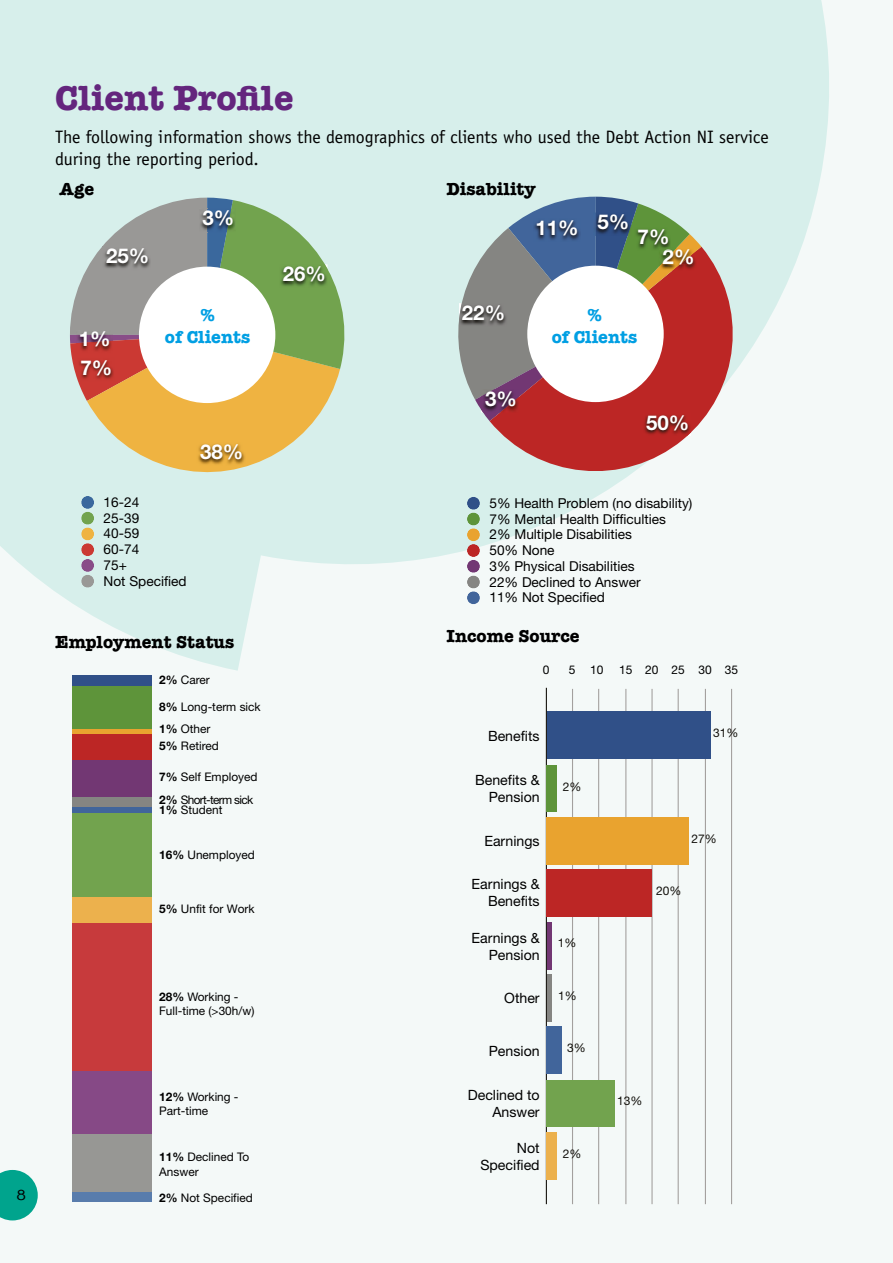
<style>
.page{position:relative;width:893px;height:1263px;background:#f4f9f8}
.page>*{position:absolute;margin:0;border:0;box-sizing:border-box;transform-origin:0 0}
.t1{font:700 36px "American Typewriter";color:#64257d}
.t2{font:700 20.4px/28.7px "Helvetica Neue";color:#fff}
.t3{font:18px/21.6px "Officina Sans";color:#000}
.t4{font:700 18px "American Typewriter";color:#000}
.t5{font:700 18px/21.6px "American Typewriter";color:#009fe3;text-align:center}
.t6{font:15px "American Typewriter";color:#000}
.t7{font:14.1px/17px "Helvetica Neue";color:#000;text-align:right}
.t8{font:13.65px/15.8px "Helvetica Neue";color:#000}
.t9{font:12px "Helvetica Neue";color:#12100b}
.t10{font:12px "Helvetica Neue";color:#000}
.t11{font:11.85px/14.2px "Helvetica Neue";color:#000}
.t12{font:11.85px "Helvetica Neue";letter-spacing:-.055em;color:#000}
.s1{font-weight:700}
</style>
<div class="page">
<svg style="left:0;top:0;width:829px;height:671px;fill:#d7efeb"></svg>
<svg style="left:70px;top:198px;width:285px;height:274px;background:#bcb487"></svg>
<img style="left:279px;top:264px;width:48px;height:24px">
<img style="left:199px;top:209px;width:28px;height:23px">
<img style="left:227px;top:209px;width:9px;height:23px">
<div style="left:139px;top:267px;width:136px;height:136px;background:#fff;border-radius:50%"></div>
<div style="left:72px;top:1191px;width:80px;height:11px;background:#587cac"></div>
<div style="left:72px;top:1134px;width:80px;height:57px;background:#979794"></div>
<div style="left:72px;top:1070px;width:80px;height:64px;background:#864986"></div>
<div style="left:72px;top:923px;width:80px;height:147px;background:#c73a3c"></div>
<div style="left:72px;top:897px;width:80px;height:26px;background:#ecb14d"></div>
<div style="left:72px;top:812px;width:80px;height:85px;background:#72a34e"></div>
<div style="left:72px;top:807px;width:80px;height:5px;background:#41659b"></div>
<div style="left:72px;top:797px;width:80px;height:10px;background:#858582"></div>
<div style="left:72px;top:760px;width:80px;height:37px;background:#723773"></div>
<div style="left:72px;top:733px;width:80px;height:27px;background:#bc2625"></div>
<div style="left:72px;top:728px;width:80px;height:5px;background:#e9a32f"></div>
<div style="left:72px;top:686px;width:80px;height:42px;background:#5e943a"></div>
<div style="left:72px;top:676px;width:80px;height:10px;background:#305088"></div>
<hr style="left:572px;top:689px;width:1px;height:515px;background:#a3a09e">
<hr style="left:598px;top:689px;width:1px;height:515px;background:#a3a09e">
<hr style="left:625px;top:689px;width:1px;height:515px;background:#a3a09e">
<hr style="left:651px;top:689px;width:2px;height:515px;background:#a3a09e">
<hr style="left:678px;top:689px;width:1px;height:515px;background:#a3a09e">
<hr style="left:705px;top:689px;width:1px;height:515px;background:#a3a09e">
<hr style="left:731px;top:689px;width:1px;height:515px;background:#a3a09e">
<hr style="left:546px;top:688px;width:1px;height:515px;background:#12100b">
<div style="left:547px;top:1132px;width:10px;height:48px;background:#ecb14d"></div>
<div style="left:547px;top:1080px;width:68px;height:46px;background:#72a34e"></div>
<div style="left:547px;top:1026px;width:15px;height:48px;background:#41659b"></div>
<hr style="left:547px;top:974px;width:4px;height:48px;background:#858582">
<hr style="left:547px;top:922px;width:4px;height:47px;background:#723773">
<div style="left:547px;top:869px;width:105px;height:48px;background:#bc2625"></div>
<div style="left:547px;top:817px;width:142px;height:48px;background:#e9a32f"></div>
<div style="left:547px;top:765px;width:10px;height:47px;background:#5e943a"></div>
<div style="left:547px;top:711px;width:163px;height:48px;background:#305088"></div>
<svg style="left:490px;top:247px;width:254px;height:224px;fill:#bc2625"></svg>
<img style="left:643px;top:421px;width:48px;height:15px">
<svg style="left:458px;top:197px;width:243px;height:224px;background:#907172"></svg>
<div style="left:527px;top:266px;width:137px;height:136px;background:#fff;border-radius:50%"></div>
<svg style="left:81px;top:496px;width:14px;height:92px"></svg>
<svg style="left:455px;top:491px;width:2px;height:161px"></svg>
<svg style="left:466px;top:497px;width:15px;height:108px"></svg>
<svg style="left:0;top:1170px;width:38px;height:50px;background:#26b19d"></svg>
<p class="t6" style="left:16px;top:1187px;width:11px">8</p>
<h1 class="t1" style="left:55px;top:76px;width:240px">Client Profile</h1>
<h3 class="t3" style="left:55px;top:126px;width:715px">The following information shows the demographics of clients who used the Debt Action NI service during the reporting period.</h3>
<h3 class="t4" style="left:60px;top:178px;width:36px">Age</h3>
<h2 class="t2" style="left:106px;top:242px;width:45px">25%</h2>
<h2 class="t2" style="left:79px;top:325px;width:35px">1%<br>7%</h2>
<h2 class="t2" style="left:202px;top:204px;width:33px">3%</h2>
<h2 class="t2" style="left:283px;top:260px;width:45px">26%</h2>
<h3 class="t4" style="left:446px;top:178px;width:91px">Disability</h3>
<h2 class="t2" style="left:535px;top:214px;width:45px">11%</h2>
<h2 class="t2" style="left:597px;top:208px;width:33px">5%</h2>
<h2 class="t2" style="left:638px;top:223px;width:33px">7%</h2>
<h2 class="t2" style="left:663px;top:243px;width:33px">2%</h2>
<h2 class="t2" style="left:462px;top:299px;width:45px">22%</h2>
<h3 class="t5" style="left:165px;top:304px;width:87px">%<br>of Clients</h3>
<h3 class="t5" style="left:552px;top:304px;width:87px">%<br>of Clients</h3>
<h2 class="t2" style="left:200px;top:437px;width:45px">38%</h2>
<h2 class="t2" style="left:485px;top:385px;width:33px">3%</h2>
<h2 class="t2" style="left:646px;top:409px;width:45px">50%</h2>
<p class="t8" style="left:104px;top:495px;width:84px">16-24<br>25-39<br>40-59<br>60-74<br>75+<br>Not Specified</p>
<p class="t8" style="left:489px;top:496px;width:205px">5% Health Problem (no disability)<br>7% Mental Health Difficulties<br>2% Multiple Disabilities<br>50% None<br>3% Physical Disabilities<br>22% Declined to Answer<br>11% Not Specified</p>
<h3 class="t4" style="left:55px;top:631px;width:180px">Employment Status</h3>
<p class="t11" style="left:159px;top:673px;width:52px"><span class="s1">2%</span> Carer</p>
<p class="t11" style="left:159px;top:700px;width:103px"><span class="s1">8%</span> Long-term sick</p>
<p class="t11" style="left:159px;top:723px;width:53px"><span class="s1">1%</span> Other</p>
<p class="t11" style="left:159px;top:740px;width:61px"><span class="s1">5%</span> Retired</p>
<p class="t11" style="left:159px;top:770px;width:100px"><span class="s1">7%</span> Self Employed</p>
<p class="t12" style="left:159px;top:791px;width:96px"><span class="s1">2%</span> Short-term sick</p>
<p class="t11" style="left:159px;top:803px;width:65px"><span class="s1">1%</span> Student</p>
<p class="t11" style="left:159px;top:848px;width:97px"><span class="s1">16%</span> Unemployed</p>
<p class="t11" style="left:159px;top:902px;width:97px"><span class="s1">5%</span> Unfit for Work</p>
<p class="t11" style="left:159px;top:990px;width:97px"><span class="s1">28%</span> Working -<br>Full-time (&gt;30h/w)</p>
<p class="t11" style="left:159px;top:1090px;width:81px"><span class="s1">12%</span> Working -<br>Part-time</p>
<p class="t11" style="left:159px;top:1151px;width:92px"><span class="s1">11%</span> Declined To<br>Answer</p>
<p class="t11" style="left:159px;top:1191px;width:95px"><span class="s1">2%</span> Not Specified</p>
<h3 class="t4" style="left:446px;top:625px;width:135px">Income Source</h3>
<p class="t10" style="left:543px;top:661px;width:8px">0</p>
<p class="t10" style="left:569px;top:661px;width:36px">5 10</p>
<p class="t10" style="left:619px;top:661px;width:120px">15 20 25 30 35</p>
<p class="t7" style="left:488px;top:728px;width:53px">Benefits</p>
<p class="t7" style="left:475px;top:773px;width:66px">Benefits &amp;<br>Pension</p>
<p class="t7" style="left:484px;top:833px;width:57px">Earnings</p>
<p class="t7" style="left:471px;top:877px;width:70px">Earnings &amp;<br>Benefits</p>
<p class="t7" style="left:471px;top:930px;width:70px">Earnings &amp;<br>Pension</p>
<p class="t7" style="left:504px;top:990px;width:37px">Other</p>
<p class="t9" style="left:563px;top:777px;width:20px">2%</p>
<p class="t9" style="left:558px;top:934px;width:20px">1%</p>
<p class="t9" style="left:558px;top:987px;width:20px">1%</p>
<p class="t9" style="left:567px;top:1039px;width:20px">3%</p>
<p class="t7" style="left:489px;top:1043px;width:52px">Pension</p>
<p class="t7" style="left:468px;top:1088px;width:73px">Declined to<br>Answer</p>
<p class="t7" style="left:480px;top:1140px;width:61px">Not<br>Specified</p>
<p class="t9" style="left:563px;top:1145px;width:20px">2%</p>
<p class="t9" style="left:713px;top:724px;width:27px">31%</p>
<p class="t9" style="left:692px;top:830px;width:27px">27%</p>
<p class="t9" style="left:656px;top:882px;width:27px">20%</p>
<p class="t9" style="left:617px;top:1092px;width:27px">13%</p>
</div>
